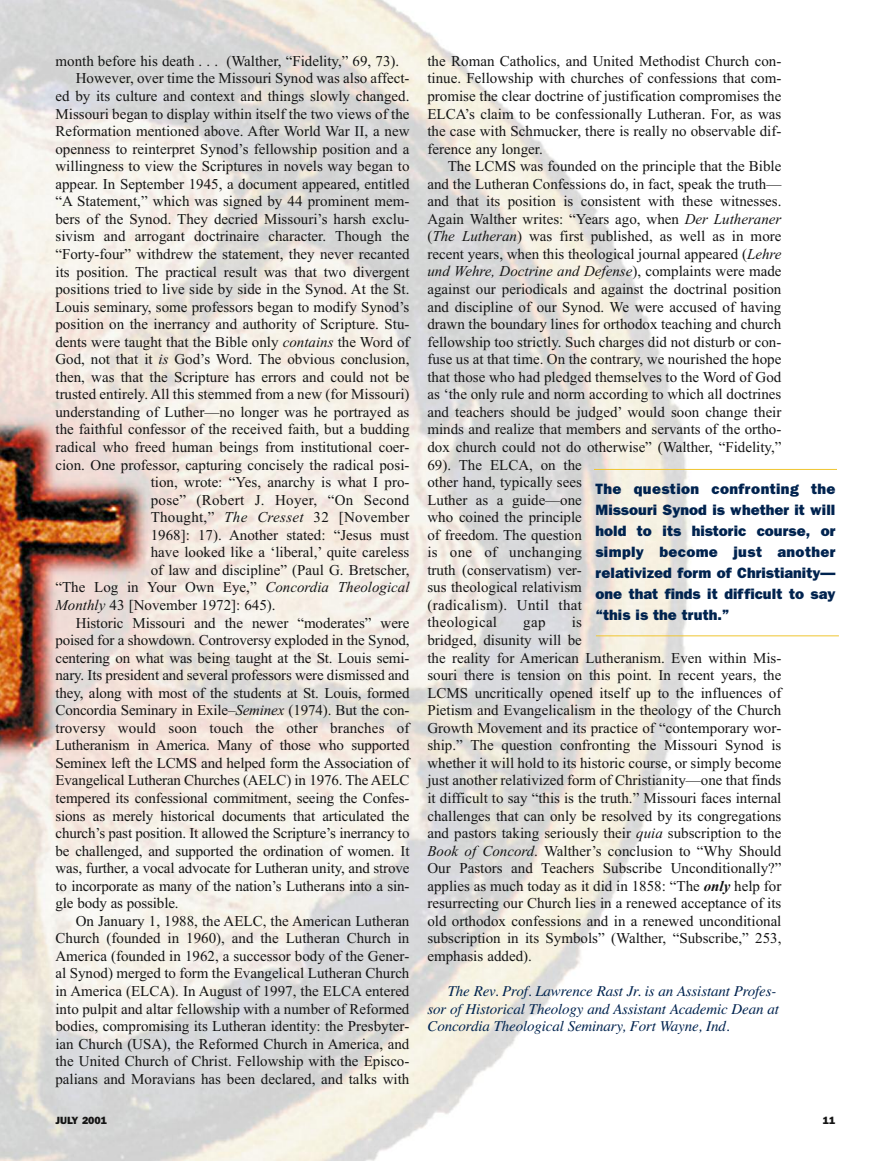
<style>
.page{position:relative;width:891px;height:1161px;background:#fff}
.page>*{position:absolute;margin:0;border:0;box-sizing:border-box;transform-origin:0 0}
.t1{font:15px/17.5px "Times New Roman";color:#141414}
.t2{font:800 15px/21px "Franklin Gothic";color:#00234f;text-align:justify}
.t3{font:italic 15px/17.5px "Times";letter-spacing:-.01em;color:#00234f}
.t4{font:15px "Times New Roman";letter-spacing:.02em;color:#141414}
.t5{font:800 10.5px "Franklin Gothic";color:#141414}
.s1{font-style:italic}
.s2{font-weight:700;font-style:italic}
</style>
<div class="page">
<img style="left:0;top:0;width:719px;height:1161px">
<hr style="left:594px;top:469px;width:243px;height:1px;background:#efc530">
<hr style="left:596px;top:635px;width:243px;height:1px;background:#efc530">
<p class="t1" style="left:56px;top:52px;width:345px">month before his death . . . (Walther, “Fidelity,” 69, 73).</p>
<p class="t1" style="left:76px;top:70px;width:335px">However, over time the Missouri Synod was also affect-</p>
<p class="t1" style="left:55px;top:87px;width:356px">ed by its culture and context and things slowly changed.</p>
<p class="t1" style="left:55px;top:105px;width:356px">Missouri began to display within itself the two views of the</p>
<p class="t1" style="left:55px;top:122px;width:356px">Reformation mentioned above. After World War II, a new</p>
<p class="t1" style="left:55px;top:140px;width:356px">openness to reinterpret Synod’s fellowship position and a</p>
<p class="t1" style="left:55px;top:157px;width:356px">willingness to view the Scriptures in novels way began to</p>
<p class="t1" style="left:55px;top:175px;width:356px">appear. In September 1945, a document appeared, entitled</p>
<p class="t1" style="left:55px;top:192px;width:356px">“A Statement,” which was signed by 44 prominent mem-</p>
<p class="t1" style="left:55px;top:210px;width:356px">bers of the Synod. They decried Missouri’s harsh exclu-</p>
<p class="t1" style="left:55px;top:227px;width:356px">sivism and arrogant doctrinaire character. Though the</p>
<p class="t1" style="left:55px;top:245px;width:356px">“Forty-four” withdrew the statement, they never recanted</p>
<p class="t1" style="left:55px;top:263px;width:356px">its position. The practical result was that two divergent</p>
<p class="t1" style="left:55px;top:280px;width:355px">positions tried to live side by side in the Synod. At the St.</p>
<p class="t1" style="left:55px;top:298px;width:355px">Louis seminary, some professors began to modify Synod’s</p>
<p class="t1" style="left:55px;top:315px;width:355px">position on the inerrancy and authority of Scripture. Stu-</p>
<p class="t1" style="left:55px;top:333px;width:355px">dents were taught that the Bible only <span class="s1">contains</span> the Word of</p>
<p class="t1" style="left:55px;top:350px;width:356px">God, not that it <span class="s1">is</span> God’s Word. The obvious conclusion,</p>
<p class="t1" style="left:55px;top:368px;width:356px">then, was that the Scripture has errors and could not be</p>
<p class="t1" style="left:55px;top:385px;width:356px">trusted entirely. All this stemmed from a new (for Missouri)</p>
<p class="t1" style="left:55px;top:403px;width:355px">understanding of Luther—no longer was he portrayed as</p>
<p class="t1" style="left:55px;top:421px;width:356px">the faithful confessor of the received faith, but a budding</p>
<p class="t1" style="left:55px;top:438px;width:355px">radical who freed human beings from institutional coer-</p>
<p class="t1" style="left:55px;top:456px;width:355px">cion. One professor, capturing concisely the radical posi-</p>
<p class="t1" style="left:151px;top:473px;width:260px">tion, wrote: “Yes, anarchy is what I pro-</p>
<p class="t4" style="left:151px;top:491px;width:260px">pose” (Robert J. Hoyer, “On Second</p>
<p class="t4" style="left:151px;top:508px;width:260px">Thought,” <span class="s1">The Cresset</span> 32 [November</p>
<p class="t1" style="left:151px;top:526px;width:260px">1968]: 17). Another stated: “Jesus must</p>
<p class="t1" style="left:151px;top:543px;width:260px">have looked like a ‘liberal,’ quite careless</p>
<p class="t1" style="left:151px;top:561px;width:260px">of law and discipline” (Paul G. Bretscher,</p>
<p class="t1" style="left:55px;top:578px;width:356px">“The Log in Your Own Eye,” <span class="s1">Concordia Theological</span></p>
<p class="t1" style="left:55px;top:596px;width:222px"><span class="s1">Monthly</span> 43 [November 1972]: 645).</p>
<p class="t1" style="left:76px;top:614px;width:335px">Historic Missouri and the newer “moderates” were</p>
<p class="t1" style="left:55px;top:631px;width:356px">poised for a showdown. Controversy exploded in the Synod,</p>
<p class="t1" style="left:55px;top:649px;width:355px">centering on what was being taught at the St. Louis semi-</p>
<p class="t1" style="left:55px;top:666px;width:356px">nary. Its president and several professors were dismissed and</p>
<p class="t1" style="left:55px;top:684px;width:356px">they, along with most of the students at St. Louis, formed</p>
<p class="t1" style="left:55px;top:701px;width:355px">Concordia Seminary in Exile–<span class="s1">Seminex</span> (1974). But the con-</p>
<p class="t1" style="left:55px;top:719px;width:355px">troversy would soon touch the other branches of</p>
<p class="t1" style="left:55px;top:736px;width:356px">Lutheranism in America. Many of those who supported</p>
<p class="t1" style="left:55px;top:754px;width:356px">Seminex left the LCMS and helped form the Association of</p>
<p class="t1" style="left:55px;top:771px;width:356px">Evangelical Lutheran Churches (AELC) in 1976. The AELC</p>
<p class="t1" style="left:55px;top:789px;width:355px">tempered its confessional commitment, seeing the Confes-</p>
<p class="t1" style="left:55px;top:807px;width:356px">sions as merely historical documents that articulated the</p>
<p class="t1" style="left:56px;top:824px;width:356px">church’s past position. It allowed the Scripture’s inerrancy to</p>
<p class="t1" style="left:56px;top:842px;width:356px">be challenged, and supported the ordination of women. It</p>
<p class="t1" style="left:56px;top:859px;width:356px">was, further, a vocal advocate for Lutheran unity, and strove</p>
<p class="t1" style="left:56px;top:877px;width:355px">to incorporate as many of the nation’s Lutherans into a sin-</p>
<p class="t1" style="left:55px;top:894px;width:125px">gle body as possible.</p>
<p class="t1" style="left:76px;top:912px;width:335px">On January 1, 1988, the AELC, the American Lutheran</p>
<p class="t1" style="left:55px;top:929px;width:356px">Church (founded in 1960), and the Lutheran Church in</p>
<p class="t1" style="left:55px;top:947px;width:356px">America (founded in 1962, a successor body of the Gener-</p>
<p class="t1" style="left:55px;top:965px;width:356px">al Synod) merged to form the Evangelical Lutheran Church</p>
<p class="t1" style="left:55px;top:982px;width:356px">in America (ELCA). In August of 1997, the ELCA entered</p>
<p class="t1" style="left:55px;top:1000px;width:355px">into pulpit and altar fellowship with a number of Reformed</p>
<p class="t1" style="left:55px;top:1017px;width:355px">bodies, compromising its Lutheran identity: the Presbyter-</p>
<p class="t1" style="left:55px;top:1035px;width:356px">ian Church (USA), the Reformed Church in America, and</p>
<p class="t1" style="left:55px;top:1052px;width:355px">the United Church of Christ. Fellowship with the Episco-</p>
<p class="t1" style="left:55px;top:1070px;width:356px">palians and Moravians has been declared, and talks with</p>
<p class="t1" style="left:427px;top:52px;width:356px;text-align:justify">the Roman Catholics, and United Methodist Church con&shy;tinue. Fellowship with churches of confessions that com&shy;promise the clear doctrine of justification compromises the ELCA’s claim to be confessionally Lutheran. For, as was the case with Schmucker, there is really no observable dif&shy;ference any longer.</p>
<p class="t1" style="left:427px;top:157px;width:356px;text-indent:20px">The LCMS was founded on the principle that the Bible and the Lutheran Confessions do, in fact, speak the truth— and that its position is consistent with these witnesses.<br>Again Walther writes: “Years ago, when <span class="s1">Der Lutheraner </span>(<span class="s1">The Lutheran</span>) was first published, as well as in more recent years, when this theological journal appeared (<span class="s1">Lehre und Wehre, Doctrine and Defense</span>), complaints were made against our periodicals and against the doctrinal position and discipline of our Synod. We were accused of having drawn the boundary lines for orthodox teaching and church fellowship too strictly. Such charges did not disturb or con&shy;fuse us at that time. On the contrary, we nourished the hope that those who had pledged themselves to the Word of God as ‘the only rule and norm according to which all doctrines and teachers should be judged’ would soon change their minds and realize that members and servants of the ortho&shy;dox church could not do otherwise” (Walther, “Fidelity,” 69). The ELCA, on the<br>other hand, typically sees<br>Luther as a guide—one<br>who coined the principle<br>of freedom. The question<br>is one of unchanging<br>truth (conservatism) ver-<br>sus theological relativism<br>(radicalism). Until that<br>theological</p>
<p class="t2" style="left:595px;top:478px;width:242px">The question confronting the Missouri Synod is whether it will hold to its historic course, or simply become just another relativized form of Christianity— one that finds it difficult to say “this is the truth.”</p>
<p class="t1" style="left:427px;top:614px;width:356px;text-indent:144px">is<br>bridged, disunity will be<br>the reality for American Lutheranism. Even within Mis&shy;souri there is tension on this point. In recent years, the LCMS uncritically opened itself up to the influences of Pietism and Evangelicalism in the theology of the Church Growth Movement and its practice of “contemporary wor&shy;ship.” The question confronting the Missouri Synod is whether it will hold to its historic course, or simply become just another relativized form of Christianity—one that finds it difficult to say “this is the truth.” Missouri faces internal challenges that can only be resolved by its congregations and pastors taking seriously their <span class="s1">quia</span> subscription to the <span class="s1">Book of Concord</span>. Walther’s conclusion to “Why Should Our Pastors and Teachers Subscribe Unconditionally?” applies as much today as it did in 1858: “The <span class="s2">only</span> help for resurrecting our Church lies in a renewed acceptance of its old orthodox confessions and in a renewed unconditional subscription in its Symbols” (Walther, “Subscribe,” 253, emphasis added).</p>
<p class="t3" style="left:427px;top:982px;width:353px;text-indent:20px">The Rev. Prof. Lawrence Rast Jr. is an Assistant Profes&shy;sor of Historical Theology and Assistant Academic Dean at<br>Concordia Theological Seminary, Fort Wayne, Ind.</p>
<p class="t1" style="left:523px;top:614px;width:24px">gap</p>
<p class="t5" style="left:56px;top:1114px;width:53px">JULY 2001</p>
<p class="t5" style="left:823px;top:1114px;width:14px">11</p>
</div>
